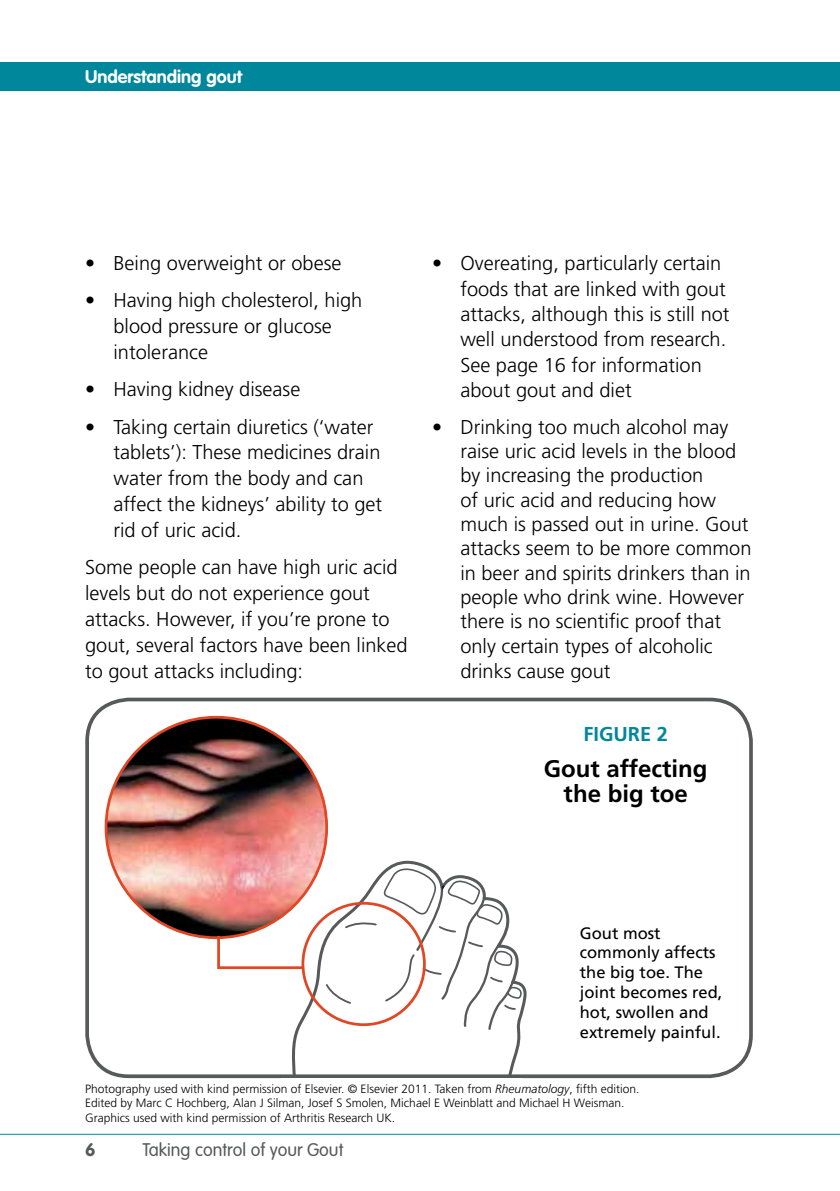
<style>
.page{position:relative;width:840px;height:1191px;background:#fff}
.page>*{position:absolute;margin:0;border:0;box-sizing:border-box;transform-origin:0 0}
.t1{font:700 24px/25px "Frutiger";color:#000;text-align:center}
.t2{font:300 20px/25.8px "Frutiger";color:#000}
.t3{font:700 20px "Frutiger";color:#00879b}
.t4{font:300 18px "VAG Rounded";color:#58595b}
.t5{font:700 18px "VAG Rounded";color:#fff}
.t6{font:700 18px "VAG Rounded";color:#58595b}
.t7{font:16.6px/19.8px "Frutiger";color:#000}
.t8{font:300 12px/14.4px "Frutiger";color:#000}
.t9{font:300 11px/13.2px "Frutiger";color:#000}
.s1{font-style:italic}
</style>
<div class="page">
<hr style="left:0;top:1133px;width:839px;height:1px;background:#00879b">
<div style="left:0;top:62px;width:839px;height:29px;background:#00879b"></div>
<svg style="left:279px;top:860px;width:249px;height:219px"></svg>
<div style="left:85px;top:697px;width:667px;height:381px;border:4px solid #58595b;border-radius:42px"></div>
<img style="left:104px;top:715px;width:225px;height:255px">
<svg style="left:300px;top:862px;width:222px;height:217px"></svg>
<hr style="left:281px;top:1078px;width:240px;height:1px;background:#fff">
<p class="t5" style="left:85px;top:66px;width:158px">Understanding gout</p>
<p class="t2" style="left:85px;top:251px;width:258px">• Being overweight or obese</p>
<p class="t2" style="left:113px;top:288px;width:250px;text-indent:-28px">• Having high cholesterol, high blood pressure or glucose intolerance</p>
<p class="t2" style="left:85px;top:377px;width:217px">• Having kidney disease</p>
<p class="t2" style="left:113px;top:414px;width:270px;text-indent:-28px">• Taking certain diuretics (‘water tablets’): These medicines drain water from the body and can affect the kidneys’ ability to get rid of uric acid.</p>
<p class="t2" style="left:85px;top:555px;width:324px">Some people can have high uric acid levels but do not experience gout attacks. However, if you’re prone to gout, several factors have been linked to gout attacks including:</p>
<p class="t2" style="left:460px;top:251px;width:270px;text-indent:-28px">• Overeating, particularly certain foods that are linked with gout attacks, although this is still not well understood from research.<br>See page 16 for information about gout and diet</p>
<p class="t2" style="left:460px;top:415px;width:292px;line-height:24.4px;text-indent:-28px">• Drinking too much alcohol may raise uric acid levels in the blood by increasing the production<br>of uric acid and reducing how much is passed out in urine. Gout attacks seem to be more common in beer and spirits drinkers than in people who drink wine. However there is no scientific proof that only certain types of alcoholic drinks cause gout</p>
<p class="t3" style="left:583px;top:722px;width:86px">FIGURE 2</p>
<p class="t1" style="left:543px;top:756px;width:165px">Gout affecting the big toe</p>
<p class="t7" style="left:579px;top:923px;width:144px">Gout most commonly affects the big toe. The joint becomes red, hot, swollen and extremely painful.</p>
<p class="t8" style="left:85px;top:1081px;width:555px">Photography used with kind permission of Elsevier. © Elsevier 2011. Taken from <span class="s1">Rheumatology</span>, fifth edition.<br>Edited by Marc C Hochberg, Alan J Silman, Josef S Smolen, Michael E Weinblatt and Michael H Weisman.<br>Graphics used with kind permission of Arthritis Research UK.</p>
<p class="t9" style="left:98px;top:1082px;width:510px">Photography used with kind permission of Elsevier. © Elsevier 2011. Taken from <span class="s1">Rheumatology</span>, fifth edition.<br>Edited by Marc C Hochberg, Alan J Silman, Josef S Smolen, Michael E Weinblatt and Michael H Weisman.</p>
<p class="t6" style="left:85px;top:1139px;width:12px">6</p>
<p class="t4" style="left:142px;top:1139px;width:202px">Taking control of your Gout</p>
</div>
